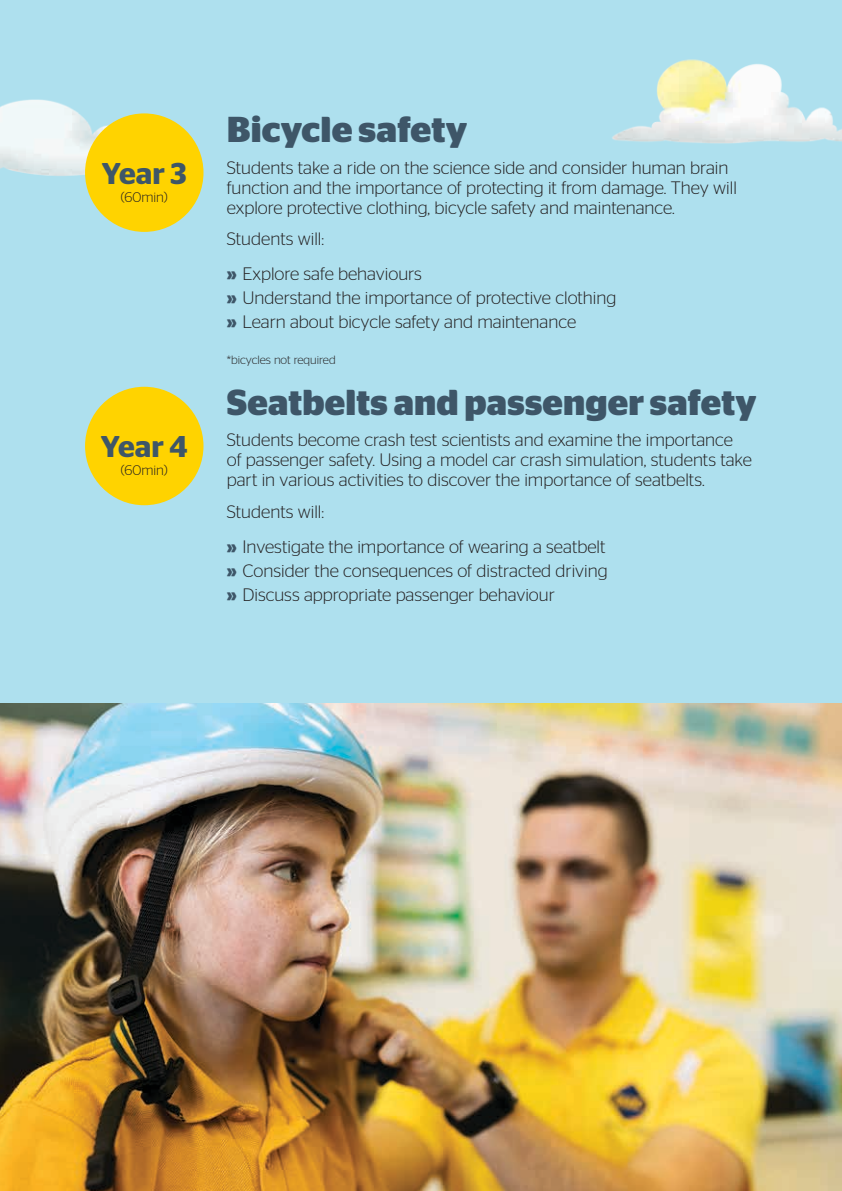
<style>
.page{position:relative;width:842px;height:1191px;background:#aee0ee}
.page>*{position:absolute;margin:0;border:0;box-sizing:border-box;transform-origin:0 0}
.t1{font:700 36px "Stag Sans";letter-spacing:.005em;color:#3e5668}
.t2{font:600 30px "Stag Sans";letter-spacing:.005em;color:#3e5668}
.t3{font:300 18px/20px "Stag Sans";color:#231f20}
.t4{font:300 14px "Stag Sans";color:#231f20}
.t5{font:300 12px "Stag Sans";color:#231f20}
.s1{font-weight:700;color:#3e5668}
</style>
<div class="page">
<img style="left:0;top:59px;width:842px;height:173px">
<div style="left:85px;top:113px;width:118px;height:119px;background:#ffd300;border-radius:50%"></div>
<div style="left:85px;top:387px;width:118px;height:118px;background:#ffd300;border-radius:50%"></div>
<img style="left:0;top:703px;width:842px;height:488px">
<h2 class="t2" style="left:102px;top:156px;width:86px">Year 3</h2>
<p class="t4" style="left:121px;top:189px;width:49px">(60min)</p>
<h2 class="t2" style="left:101px;top:429px;width:88px">Year 4</h2>
<p class="t4" style="left:121px;top:463px;width:49px">(60min)</p>
<h1 class="t1" style="left:227px;top:109px;width:242px">Bicycle safety</h1>
<p class="t3" style="left:227px;top:157px;width:512px">Students take a ride on the science side and consider human brain function and the importance of protecting it from damage. They will explore protective clothing, bicycle safety and maintenance.</p>
<p class="t3" style="left:227px;top:221px;width:197px;line-height:35.4px">Students will:<br><span class="s1">»</span> Explore safe behaviours</p>
<p class="t3" style="left:227px;top:286px;width:391px;line-height:24px"><span class="s1">»</span> Understand the importance of protective clothing <span class="s1">»</span> Learn about bicycle safety and maintenance</p>
<p class="t5" style="left:227px;top:353px;width:110px">*bicycles not required</p>
<h1 class="t1" style="left:227px;top:381px;width:531px">Seatbelts and passenger safety</h1>
<p class="t3" style="left:227px;top:430px;width:527px">Students become crash test scientists and examine the importance of passenger safety. Using a model car crash simulation, students take part in various activities to discover the importance of seatbelts.</p>
<p class="t3" style="left:227px;top:493px;width:380px;line-height:35.4px">Students will:<br><span class="s1">»</span> Investigate the importance of wearing a seatbelt</p>
<p class="t3" style="left:227px;top:558px;width:382px;line-height:24px"><span class="s1">»</span> Consider the consequences of distracted driving <span class="s1">»</span> Discuss appropriate passenger behaviour</p>
</div>
